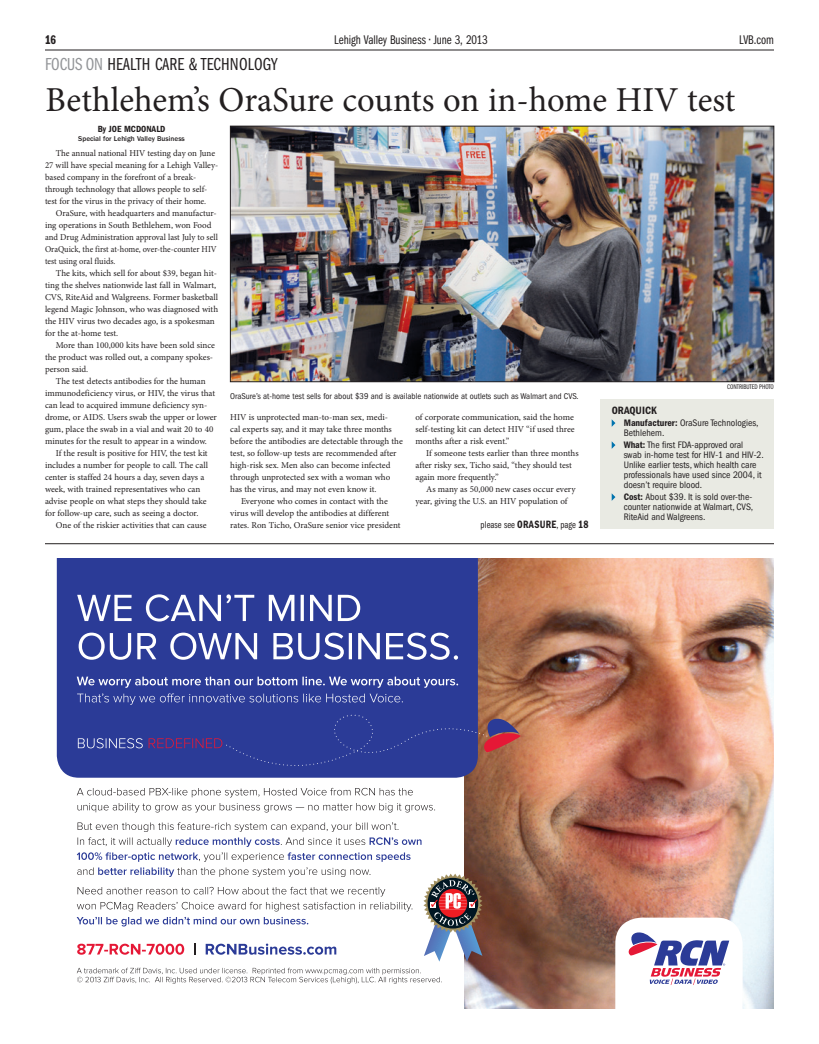
<style>
.page{position:relative;width:819px;height:1044px;background:#fff}
.page>*{position:absolute;margin:0;border:0;box-sizing:border-box;transform-origin:0 0}
.Headline_Serif{font:35px "Minion Pro";color:#231f20}
.t1{font:18px "ITC Franklin Gothic Std Bk Cp";letter-spacing:.01em;color:#231f20}
.t2{font:13px "ITC Franklin Gothic Std Bk Cp";color:#231f20}
.t3{font:13px "ITC Franklin Gothic Std Dm Cp";color:#231f20}
.t4{font:11px "ITC Franklin Gothic Std Dm Cd";letter-spacing:.01em;color:#231f20}
.t5{font:10px "ITC Franklin Gothic Std Bk Cp";letter-spacing:.005em;color:#231f20}
.t6{font:condensed 9.8px/10px "ITC Franklin Gothic Std";color:#231f20}
.Byline_Name{font:9.2px "ITC Franklin Gothic Std Dm Cd";color:#231f20}
.LVB_Body_Serif{font:9px/12px "Minion Pro";letter-spacing:-.005em;color:#231f20}
.sidebar_graphic_text{font:condensed 8.8px "ITC Franklin Gothic Std";color:#231f20}
.Byline_Email{font:500 7.2px "ITC Franklin Gothic Std";color:#231f20}
.t7{font:7px "ITC Franklin Gothic Std Bk Cp";color:#231f20}
.s1{color:#939598}
.s2{font-family:"ITC Franklin Gothic Std Dm Cd";font-stretch:normal}
.s3{font-family:"ITC Franklin Gothic Std Dm Cd";font-size:11px}
</style>
<div class="page">
<hr style="left:45px;top:50px;width:729px;height:1px;background:#231f20">
<hr style="left:45px;top:544px;width:729px;height:1px;background:#231f20">
<img style="left:232px;top:128px;width:540px;height:252px">
<div style="left:230px;top:126px;width:544px;height:256px;border:1px solid #231f20"></div>
<div style="left:601px;top:399px;width:173px;height:129px;background:#e9eae3"></div>
<svg style="left:612px;top:419px;width:3px;height:8px"></svg>
<svg style="left:612px;top:441px;width:3px;height:8px"></svg>
<svg style="left:612px;top:493px;width:3px;height:8px"></svg>
<img style="left:464px;top:559px;width:310px;height:450px">
<svg style="left:615px;top:918px;width:128px;height:91px"></svg>
<div style="left:57px;top:559px;width:421px;height:219px;background:#2b3b97"></div>
<svg style="left:77px;top:677px;width:381px;height:28px;background:#4957a5"></svg>
<svg style="left:79px;top:633px;width:379px;height:27px"></svg>
<svg style="left:77px;top:594px;width:283px;height:28px"></svg>
<svg style="left:149px;top:714px;width:372px;height:66px;background:#404490"></svg>
<svg style="left:78px;top:738px;width:65px;height:10px"></svg>
<svg style="left:78px;top:803px;width:357px;height:9px"></svg>
<svg style="left:77px;top:788px;width:336px;height:9px"></svg>
<svg style="left:77px;top:968px;width:365px;height:16px"></svg>
<svg style="left:77px;top:822px;width:405px;height:140px"></svg>
<p class="t3" style="left:45px;top:33px;width:12px">16</p>
<h3 class="t2" style="left:334px;top:33px;width:155px">Lehigh Valley Business • June 3, 2013</h3>
<h3 class="t2" style="left:739px;top:33px;width:36px">LVB.com</h3>
<h2 class="t1" style="left:45px;top:54px;width:234px"><span class="s1">FOCUS ON</span> HEALTH CARE &amp; TECHNOLOGY</h2>
<p class="Headline_Serif" style="left:46px;top:77px;width:691px">Bethlehem’s OraSure counts on in-home HIV test</p>
<p class="Byline_Name" style="left:98px;top:123px;width:69px">By JOE MCDONALD</p>
<p class="Byline_Email" style="left:78px;top:134px;width:108px">Special for Lehigh Valley Business</p>
<p class="LVB_Body_Serif" style="left:45px;top:147px;width:175px;text-indent:11px">The annual national HIV testing day on June 27 will have special meaning for a Lehigh Valley&shy;based company in the forefront of a break&shy;through technology that allows people to self&shy;test for the virus in the privacy of their home.</p>
<p class="LVB_Body_Serif" style="left:45px;top:207px;width:174px;text-indent:11px">OraSure, with headquarters and manufactur&shy;ing operations in South Bethlehem, won Food and Drug Administration approval last July to sell OraQuick, the first at-home, over-the-counter HIV test using oral fluids.</p>
<p class="LVB_Body_Serif" style="left:45px;top:267px;width:175px;text-indent:11px">The kits, which sell for about $39, began hit&shy;ting the shelves nationwide last fall in Walmart, CVS, RiteAid and Walgreens. Former basketball legend Magic Johnson, who was diagnosed with the HIV virus two decades ago, is a spokesman for the at-home test.</p>
<p class="LVB_Body_Serif" style="left:45px;top:339px;width:171px;text-indent:11px">More than 100,000 kits have been sold since the product was rolled out, a company spokes&shy;person said.</p>
<p class="LVB_Body_Serif" style="left:45px;top:375px;width:173px;text-indent:11px">The test detects antibodies for the human immunodeficiency virus, or HIV, the virus that can lead to acquired immune deficiency syn&shy;drome, or AIDS. Users swab the upper or lower gum, place the swab in a vial and wait 20 to 40 minutes for the result to appear in a window.</p>
<p class="LVB_Body_Serif" style="left:45px;top:447px;width:165px;text-indent:11px">If the result is positive for HIV, the test kit includes a number for people to call. The call center is staffed 24 hours a day, seven days a week, with trained representatives who can advise people on what steps they should take for follow-up care, such as seeing a doctor.</p>
<p class="LVB_Body_Serif" style="left:56px;top:519px;width:152px">One of the riskier activities that can cause</p>
<p class="t7" style="left:727px;top:383px;width:48px">CONTRIBUTED PHOTO</p>
<p class="sidebar_graphic_text" style="left:230px;top:391px;width:350px">OraSure’s at-home test sells for about $39 and is available nationwide at outlets such as Walmart and CVS.</p>
<p class="t4" style="left:612px;top:404px;width:47px">ORAQUICK</p>
<p class="t6" style="left:624px;top:418px;width:136px"><span class="s2">Manufacturer:</span> OraSure Technologies,<br>Bethlehem.</p>
<p class="t6" style="left:624px;top:440px;width:142px"><span class="s2">What:</span> The first FDA-approved oral swab in-home test for HIV-1 and HIV-2.<br>Unlike earlier tests, which health care professionals have used since 2004, it doesn’t require blood.</p>
<p class="t6" style="left:624px;top:492px;width:131px;text-align:justify"><span class="s2">Cost:</span> About $39. It is sold over-the&shy;counter nationwide at Walmart, CVS, RiteAid and Walgreens.</p>
<p class="LVB_Body_Serif" style="left:230px;top:411px;width:174px">HIV is unprotected man-to-man sex, medi-<br>cal experts say, and it may take three months before the antibodies are detectable through the test, so follow-up tests are recommended after high-risk sex. Men also can become infected through unprotected sex with a woman who has the virus, and may not even know it.</p>
<p class="LVB_Body_Serif" style="left:230px;top:495px;width:172px;text-indent:11px">Everyone who comes in contact with the virus will develop the antibodies at different rates. Ron Ticho, OraSure senior vice president</p>
<p class="LVB_Body_Serif" style="left:416px;top:411px;width:161px;text-align:justify">of corporate communication, said the home self-testing kit can detect HIV “if used three months after a risk event.”</p>
<p class="LVB_Body_Serif" style="left:416px;top:447px;width:165px;text-indent:11px">If someone tests earlier than three months after risky sex, Ticho said, “they should test again more frequently.”</p>
<p class="LVB_Body_Serif" style="left:416px;top:483px;width:162px;text-indent:11px">As many as 50,000 new cases occur every year, giving the U.S. an HIV population of</p>
<p class="t5" style="left:481px;top:520px;width:110px">please see <span class="s3">ORASURE</span>, page <span class="s3">18</span></p>
</div>
